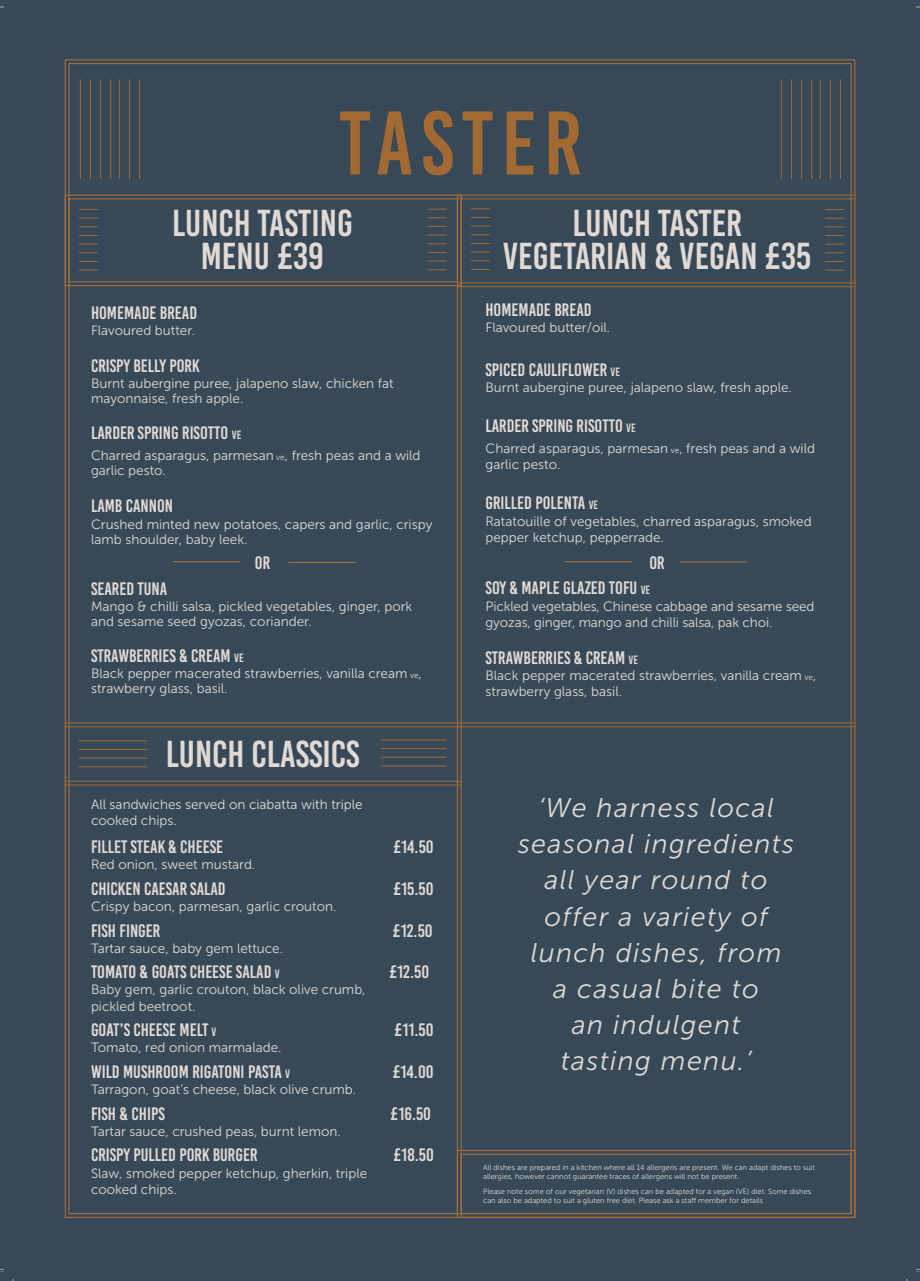
<style>
.page{position:relative;width:920px;height:1281px;background:#fff}
.page>*{position:absolute;margin:0;border:0;box-sizing:border-box;transform-origin:0 0}
.t1{font:90px "Bebas Kai";letter-spacing:.09em;color:#a26932}
.t2{font:37.5px "Bebas Kai";color:#e1dad4}
.t3{font:italic 27px/36px "Museo Sans 300";letter-spacing:.05em;color:#e1dad4;text-align:center}
.t4{font:18px "Bebas Kai";color:#e1dad4}
.t5{font:13.5px/16.2px "Museo Sans 300";color:#e1dad4}
.t6{font:7.5px/9px "Museo Sans 300";color:#e1dad4}
.s1{font-size:12px}
.s2{font-size:8.25px}
</style>
<div class="page">
<div style="left:0;top:0;width:919px;height:1281px;background:#374957"></div>
<div style="left:64px;top:59px;width:791px;height:1159px;background:#374957"></div>
<hr style="left:460px;top:195px;width:1px;height:1021px;background:#b17139">
<hr style="left:457px;top:195px;width:1px;height:1021px;background:#b17139">
<svg style="left:456px;top:1149px;width:399px;height:69px;background:#3c4a55"></svg>
<div style="left:460px;top:1153px;width:391px;height:61px;border:1px solid #b17139"></div>
<hr style="left:110px;top:79px;width:1px;height:100px;background:#a26932">
<hr style="left:100px;top:79px;width:1px;height:100px;background:#a26932">
<hr style="left:80px;top:79px;width:1px;height:100px;background:#a26932">
<hr style="left:90px;top:79px;width:1px;height:100px;background:#a26932">
<hr style="left:139px;top:79px;width:1px;height:100px;background:#a26932">
<hr style="left:119px;top:79px;width:1px;height:100px;background:#a26932">
<hr style="left:129px;top:79px;width:1px;height:100px;background:#a26932">
<hr style="left:811px;top:79px;width:1px;height:100px;background:#a26932">
<hr style="left:800px;top:79px;width:1px;height:100px;background:#a26932">
<hr style="left:780px;top:79px;width:1px;height:100px;background:#a26932">
<hr style="left:790px;top:79px;width:1px;height:100px;background:#a26932">
<hr style="left:839px;top:79px;width:1px;height:100px;background:#a26932">
<hr style="left:819px;top:79px;width:1px;height:100px;background:#a26932">
<hr style="left:829px;top:79px;width:1px;height:100px;background:#a26932">
<hr style="left:65px;top:722px;width:789px;height:1px;background:#a36a32">
<hr style="left:65px;top:726px;width:789px;height:1px;background:#a36a32">
<hr style="left:79px;top:740px;width:68px;height:1px;background:#a26932">
<hr style="left:79px;top:749px;width:68px;height:1px;background:#a26932">
<hr style="left:79px;top:766px;width:68px;height:1px;background:#a26932">
<hr style="left:79px;top:758px;width:68px;height:1px;background:#a26932">
<hr style="left:380px;top:739px;width:66px;height:1px;background:#a26932">
<hr style="left:380px;top:748px;width:66px;height:1px;background:#a26932">
<hr style="left:380px;top:765px;width:66px;height:1px;background:#a26932">
<hr style="left:380px;top:757px;width:66px;height:1px;background:#a26932">
<hr style="left:173px;top:561px;width:67px;height:1px;background:#b27238">
<hr style="left:288px;top:562px;width:68px;height:1px;background:#b27238">
<hr style="left:457px;top:282px;width:397px;height:1px;background:#a36a32">
<hr style="left:457px;top:286px;width:397px;height:1px;background:#a36a32">
<hr style="left:457px;top:195px;width:397px;height:1px;background:#a36a32">
<hr style="left:457px;top:198px;width:397px;height:1px;background:#a36a32">
<hr style="left:65px;top:781px;width:396px;height:1px;background:#a36a32">
<hr style="left:65px;top:784px;width:396px;height:1px;background:#a36a32">
<hr style="left:564px;top:561px;width:67px;height:1px;background:#b27238">
<hr style="left:679px;top:561px;width:67px;height:1px;background:#b27238">
<svg style="left:471px;top:208px;width:19px;height:1px"></svg>
<svg style="left:471px;top:217px;width:19px;height:1px"></svg>
<svg style="left:471px;top:234px;width:19px;height:1px"></svg>
<svg style="left:471px;top:226px;width:19px;height:1px"></svg>
<svg style="left:471px;top:243px;width:19px;height:1px"></svg>
<svg style="left:471px;top:252px;width:19px;height:1px"></svg>
<svg style="left:471px;top:269px;width:19px;height:1px"></svg>
<svg style="left:471px;top:260px;width:19px;height:1px"></svg>
<svg style="left:824px;top:209px;width:19px;height:1px"></svg>
<svg style="left:824px;top:218px;width:19px;height:1px"></svg>
<svg style="left:824px;top:235px;width:19px;height:1px"></svg>
<svg style="left:824px;top:226px;width:19px;height:1px"></svg>
<svg style="left:824px;top:244px;width:19px;height:1px"></svg>
<svg style="left:824px;top:252px;width:19px;height:1px"></svg>
<svg style="left:824px;top:270px;width:19px;height:1px"></svg>
<svg style="left:824px;top:261px;width:19px;height:1px"></svg>
<svg style="left:64px;top:194px;width:397px;height:92px;background:#3e4b55"></svg>
<p class="t1" style="left:339px;top:95px;width:244px">TASTER</p>
<p class="t2" style="left:172px;top:203px;width:182px">LUNCH TASTING</p>
<p class="t2" style="left:201px;top:236px;width:125px">MENU £39</p>
<p class="t4" style="left:91px;top:303px;width:108px">HOMEMADE BREAD</p>
<p class="t5" style="left:91px;top:322px;width:105px">Flavoured butter.</p>
<p class="t4" style="left:91px;top:356px;width:110px">CRISPY BELLY PORK</p>
<p class="t5" style="left:91px;top:376px;width:304px;line-height:15px">Burnt aubergine puree, jalapeno slaw, chicken fat mayonnaise, fresh apple.</p>
<p class="t4" style="left:91px;top:423px;width:152px">LARDER SPRING RISOTTO <span class="s1">VE</span></p>
<p class="t5" style="left:91px;top:448px;width:331px;line-height:15px">Charred asparagus, parmesan <span class="s2">ve</span>, fresh peas and a wild garlic pesto.</p>
<p class="t4" style="left:91px;top:496px;width:84px">LAMB CANNON</p>
<p class="t5" style="left:91px;top:516px;width:343px;line-height:15px">Crushed minted new potatoes, capers and garlic, crispy lamb shoulder, baby leek.</p>
<p class="t4" style="left:255px;top:553px;width:17px">OR</p>
<p class="t4" style="left:91px;top:579px;width:78px">SEARED TUNA</p>
<p class="t5" style="left:91px;top:599px;width:323px;line-height:15px">Mango &amp; chilli salsa, pickled vegetables, ginger, pork and sesame seed gyozas, coriander.</p>
<p class="t4" style="left:91px;top:646px;width:154px">STRAWBERRIES &amp; CREAM <span class="s1">VE</span></p>
<p class="t5" style="left:91px;top:666px;width:332px;line-height:15px">Black pepper macerated strawberries, vanilla cream <span class="s2">ve</span>, strawberry glass, basil.</p>
<p class="t2" style="left:166px;top:734px;width:195px">LUNCH CLASSICS</p>
<p class="t5" style="left:91px;top:796px;width:273px">All sandwiches served on ciabatta with triple cooked chips.</p>
<p class="t4" style="left:91px;top:837px;width:133px">FILLET STEAK &amp; CHEESE</p>
<p class="t4" style="left:393px;top:837px;width:42px">£14.50</p>
<p class="t5" style="left:91px;top:856px;width:166px">Red onion, sweet mustard.</p>
<p class="t4" style="left:91px;top:879px;width:136px">CHICKEN CAESAR SALAD</p>
<p class="t4" style="left:393px;top:879px;width:42px">£15.50</p>
<p class="t5" style="left:91px;top:898px;width:247px">Crispy bacon, parmesan, garlic crouton.</p>
<p class="t4" style="left:91px;top:920px;width:71px">FISH FINGER</p>
<p class="t4" style="left:393px;top:920px;width:41px">£12.50</p>
<p class="t5" style="left:91px;top:940px;width:193px">Tartar sauce, baby gem lettuce.</p>
<p class="t4" style="left:91px;top:962px;width:190px">TOMATO &amp; GOATS CHEESE SALAD <span class="s1">V</span></p>
<p class="t4" style="left:389px;top:962px;width:41px">£12.50</p>
<p class="t5" style="left:91px;top:981px;width:276px">Baby gem, garlic crouton, black olive crumb, pickled beetroot.</p>
<p class="t4" style="left:91px;top:1020px;width:127px">GOAT’S CHEESE MELT <span class="s1">V</span></p>
<p class="t4" style="left:394px;top:1020px;width:40px">£11.50</p>
<p class="t5" style="left:91px;top:1039px;width:192px">Tomato, red onion marmalade.</p>
<p class="t4" style="left:91px;top:1062px;width:200px">WILD MUSHROOM RIGATONI PASTA <span class="s1">V</span></p>
<p class="t4" style="left:392px;top:1062px;width:42px">£14.00</p>
<p class="t5" style="left:91px;top:1081px;width:266px">Tarragon, goat’s cheese, black olive crumb.</p>
<p class="t4" style="left:91px;top:1103px;width:75px">FISH &amp; CHIPS</p>
<p class="t4" style="left:390px;top:1103px;width:42px">£16.50</p>
<p class="t5" style="left:91px;top:1123px;width:251px">Tartar sauce, crushed peas, burnt lemon.</p>
<p class="t4" style="left:91px;top:1145px;width:168px">CRISPY PULLED PORK BURGER</p>
<p class="t4" style="left:393px;top:1145px;width:42px">£18.50</p>
<p class="t5" style="left:91px;top:1164px;width:277px">Slaw, smoked pepper ketchup, gherkin, triple cooked chips.</p>
<p class="t2" style="left:572px;top:203px;width:171px">LUNCH TASTER</p>
<p class="t2" style="left:502px;top:236px;width:309px">VEGETARIAN &amp; VEGAN £35</p>
<p class="t4" style="left:485px;top:300px;width:108px">HOMEMADE BREAD</p>
<p class="t5" style="left:485px;top:320px;width:126px">Flavoured butter/oil.</p>
<p class="t4" style="left:485px;top:360px;width:136px">SPICED CAULIFLOWER <span class="s1">VE</span></p>
<p class="t5" style="left:485px;top:379px;width:308px">Burnt aubergine puree, jalapeno slaw, fresh apple.</p>
<p class="t4" style="left:485px;top:416px;width:152px">LARDER SPRING RISOTTO <span class="s1">VE</span></p>
<p class="t5" style="left:485px;top:440px;width:331px">Charred asparagus, parmesan <span class="s2">ve</span>, fresh peas and a wild garlic pesto.</p>
<p class="t4" style="left:485px;top:493px;width:114px">GRILLED POLENTA <span class="s1">VE</span></p>
<p class="t5" style="left:485px;top:513px;width:327px">Ratatouille of vegetables, charred asparagus, smoked pepper ketchup, pepperrade.</p>
<p class="t4" style="left:649px;top:553px;width:17px">OR</p>
<p class="t4" style="left:485px;top:578px;width:166px">SOY &amp; MAPLE GLAZED TOFU <span class="s1">VE</span></p>
<p class="t5" style="left:485px;top:598px;width:330px">Pickled vegetables, Chinese cabbage and sesame seed gyozas, ginger, mango and chilli salsa, pak choi.</p>
<p class="t4" style="left:485px;top:648px;width:154px">STRAWBERRIES &amp; CREAM <span class="s1">VE</span></p>
<p class="t5" style="left:485px;top:667px;width:332px">Black pepper macerated strawberries, vanilla cream <span class="s2">ve</span>, strawberry glass, basil.</p>
<p class="t3" style="left:517px;top:790px;width:277px">‘We harness local seasonal ingredients all year round to offer a variety of lunch dishes, from<br>a casual bite to<br>an indulgent<br>tasting menu.’</p>
<p class="t6" style="left:483px;top:1162px;width:333px">All dishes are prepared in a kitchen where all 14 allergens are present. We can adapt dishes to suit allergies, however cannot guarantee traces of allergens will not be present.</p>
<p class="t6" style="left:483px;top:1186px;width:329px">Please note some of our vegetarian (V) dishes can be adapted for a vegan (VE) diet. Some dishes can also be adapted to suit a gluten free diet. Please ask a staff member for details</p>
</div>
